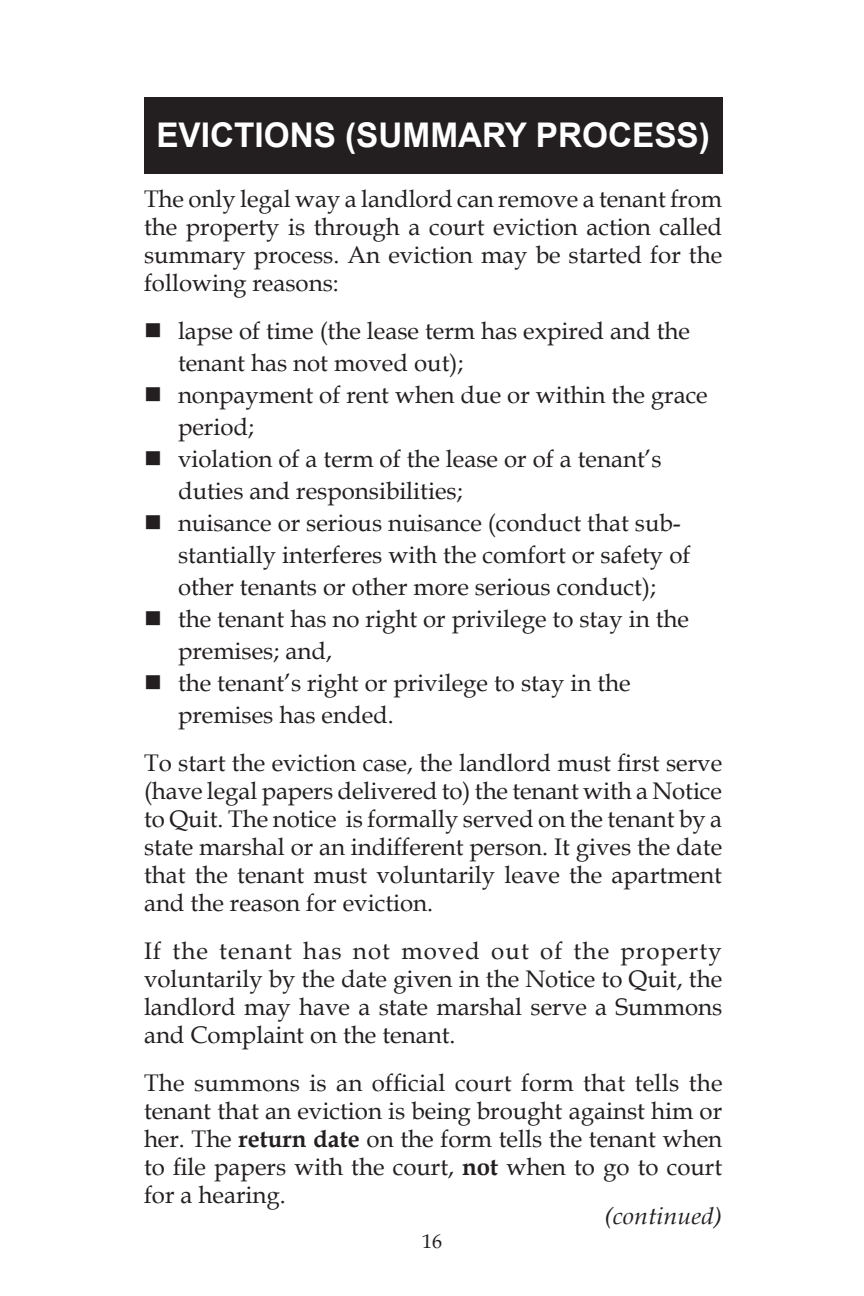
<style>
.page{position:relative;width:864px;height:1296px;background:#fff}
.page>*{position:absolute;margin:0;border:0;box-sizing:border-box;transform-origin:0 0}
.t1{font:700 34px "Arial";color:#fff}
.t2{font:24px/28px "Book Antiqua";color:#231f20}
.t3{font:italic 24px "Book Antiqua";color:#231f20;scale:1.05 1}
.t4{font:20px "Book Antiqua";color:#231f20}
.s1{font-weight:700}
</style>
<div class="page">
<div style="left:144px;top:97px;width:578px;height:76px;background:#231f20"></div>
<p class="t1" style="left:156px;top:113px;width:555px">EVICTIONS (SUMMARY PROCESS)</p>
<p class="t2" style="left:144px;top:185px;width:580px;text-align:justify">The only legal way a landlord can remove a tenant from the property is through a court eviction action called summary process. An eviction may be started for the following reasons:</p>
<p class="t2" style="left:178px;top:315px;width:514px;line-height:32px;text-indent:-34px">■ lapse of time (the lease term has expired and the tenant has not moved out);</p>
<p class="t2" style="left:178px;top:379px;width:531px;line-height:32px;text-indent:-34px">■ nonpayment of rent when due or within the grace period;</p>
<p class="t2" style="left:178px;top:443px;width:485px;line-height:32px;text-indent:-34px">■ violation of a term of the lease or of a tenant’s duties and responsibilities;</p>
<p class="t2" style="left:178px;top:507px;width:514px;line-height:32px;text-indent:-34px">■ nuisance or serious nuisance (conduct that sub&shy;stantially interferes with the comfort or safety of other tenants or other more serious conduct);</p>
<p class="t2" style="left:178px;top:603px;width:513px;line-height:32px;text-indent:-34px">■ the tenant has no right or privilege to stay in the premises; and,</p>
<p class="t2" style="left:178px;top:667px;width:454px;line-height:32px;text-indent:-34px">■ the tenant’s right or privilege to stay in the premises has ended.</p>
<p class="t2" style="left:144px;top:749px;width:580px;text-align:justify">To start the eviction case, the landlord must first serve (have legal papers delivered to) the tenant with a Notice to Quit. The notice is formally served on the tenant by a state marshal or an indifferent person. It gives the date that the tenant must voluntarily leave the apartment and the reason for eviction.</p>
<p class="t2" style="left:144px;top:937px;width:580px;text-align:justify">If the tenant has not moved out of the property voluntarily by the date given in the Notice to Quit, the landlord may have a state marshal serve a Summons and Complaint on the tenant.</p>
<p class="t2" style="left:144px;top:1069px;width:580px;text-align:justify">The summons is an official court form that tells the tenant that an eviction is being brought against him or her. The <span class="s1">return date</span> on the form tells the tenant when to file papers with the court, <span class="s1">not</span> when to go to court for a hearing.</p>
<p class="t4" style="left:422px;top:1227px;width:21px">16</p>
<p class="t3" style="left:604px;top:1199px;width:114px">(continued)</p>
</div>
